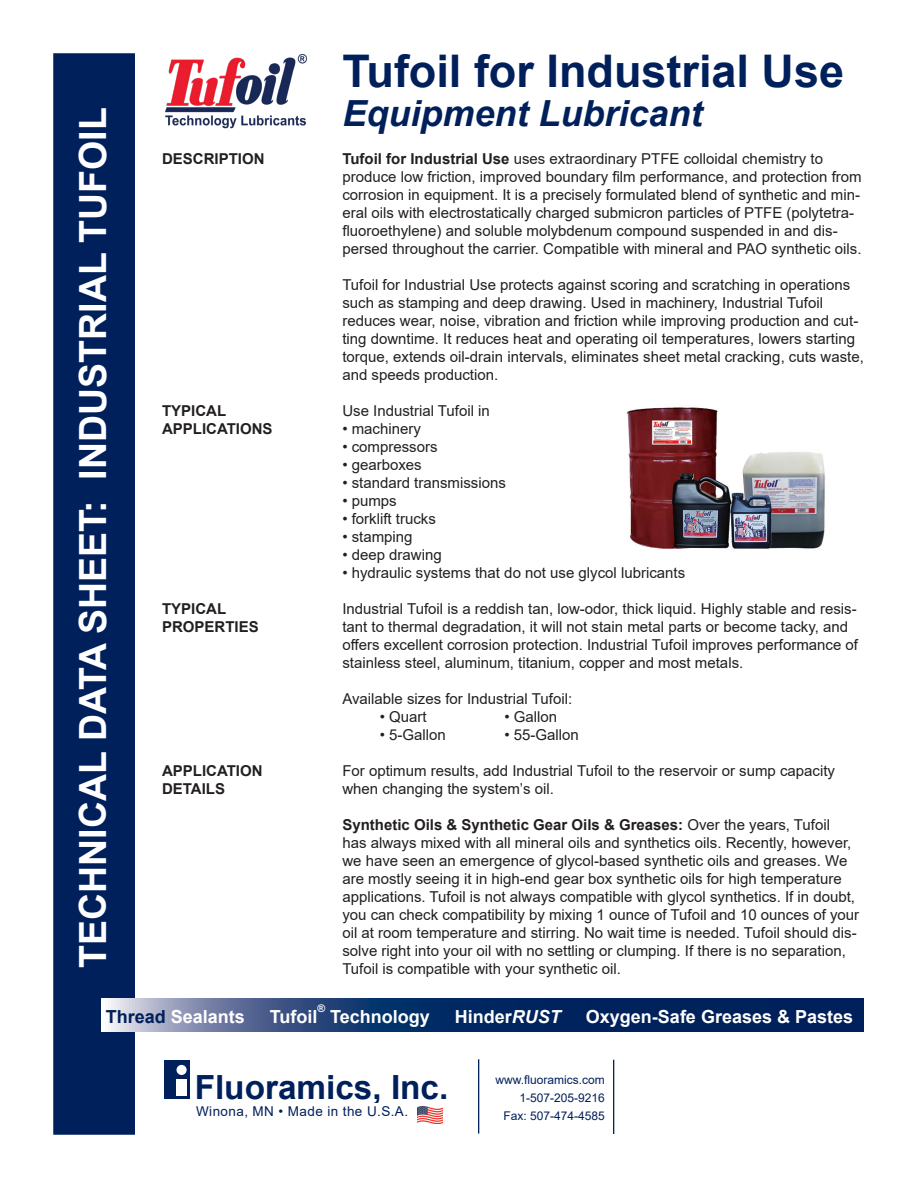
<style>
.page{position:relative;width:918px;height:1188px;background:#fff}
.page>*{position:absolute;margin:0;border:0;box-sizing:border-box;transform-origin:0 0}
.t1{font:700 45px "Arial";color:#00205b}
.t2{font:700 37.5px "Arial";color:#fff}
.t3{font:italic 700 36px "Arial";color:#00205b}
.t4{font:700 33.3px "Arial";color:#00205b}
.t5{font:700 18px "Arial";color:#fff}
.t6{font:15px/18px "Arial";color:#231f20}
.t7{font:700 15px "Arial";color:#231f20}
.t8{font:13.5px "Arial";letter-spacing:.03em;color:#00205b}
.t9{font:12px "Arial";color:#00205b}
.t10{font:700 10.5px "Arial";color:#fff}
.s1{font-weight:700}
.s2{color:#00205b}
.s3{font-style:italic}
</style>
<div class="page">
<div style="left:53px;top:53px;width:82px;height:1082px;background:#00205b;border:2px solid #00205b"></div>
<hr style="left:478px;top:1059px;width:1px;height:75px;background:#00205b">
<hr style="left:613px;top:1060px;width:1px;height:74px;background:#00205b">
<svg style="left:102px;top:999px;width:762px;height:32px;background:#264476"></svg>
<div style="left:164px;top:1060px;width:26px;height:39px;background:#00205b"></div>
<div style="left:177px;top:1080px;width:10px;height:16px;background:#fff"></div>
<div style="left:177px;top:1065px;width:10px;height:10px;background:#fff;border-radius:50%"></div>
<img style="left:165px;top:54px;width:142px;height:74px">
<img style="left:627px;top:406px;width:198px;height:143px">
<img style="left:417px;top:1107px;width:25px;height:16px">
<p class="t2" style="left:67px;top:968px;width:862px;rotate:-90deg">TECHNICAL DATA SHEET: INDUSTRIAL TUFOIL</p>
<p class="t7" style="left:162px;top:148px;width:104px">DESCRIPTION</p>
<p class="t7" style="left:162px;top:400px;width:66px">TYPICAL</p>
<p class="t7" style="left:162px;top:418px;width:112px">APPLICATIONS</p>
<p class="t7" style="left:162px;top:598px;width:66px">TYPICAL</p>
<p class="t7" style="left:162px;top:616px;width:98px">PROPERTIES</p>
<p class="t7" style="left:162px;top:760px;width:102px">APPLICATION</p>
<p class="t7" style="left:162px;top:778px;width:65px">DETAILS</p>
<p class="t1" style="left:342px;top:39px;width:503px">Tufoil for Industrial Use</p>
<p class="t3" style="left:342px;top:89px;width:362px">Equipment Lubricant</p>
<p class="t6" style="left:342px;top:150px;width:521px"><span class="s1">Tufoil for Industrial Use</span> uses extraordinary PTFE colloidal chemistry to produce low friction, improved boundary film performance, and protection from corrosion in equipment. It is a precisely formulated blend of synthetic and min&shy;eral oils with electrostatically charged submicron particles of PTFE (polytetra&shy;fluoroethylene) and soluble molybdenum compound suspended in and dis&shy;persed throughout the carrier. Compatible with mineral and PAO synthetic oils.</p>
<p class="t6" style="left:342px;top:276px;width:523px">Tufoil for Industrial Use protects against scoring and scratching in operations such as stamping and deep drawing. Used in machinery, Industrial Tufoil reduces wear, noise, vibration and friction while improving production and cut&shy;ting downtime. It reduces heat and operating oil temperatures, lowers starting torque, extends oil-drain intervals, eliminates sheet metal cracking, cuts waste, and speeds production.</p>
<p class="t6" style="left:342px;top:402px;width:149px">Use Industrial Tufoil in</p>
<p class="t6" style="left:342px;top:420px;width:80px">• machinery</p>
<p class="t6" style="left:342px;top:438px;width:97px">• compressors</p>
<p class="t6" style="left:342px;top:456px;width:81px">• gearboxes</p>
<p class="t6" style="left:342px;top:474px;width:165px">• standard transmissions</p>
<p class="t6" style="left:342px;top:492px;width:56px">• pumps</p>
<p class="t6" style="left:342px;top:510px;width:95px">• forklift trucks</p>
<p class="t6" style="left:342px;top:528px;width:72px">• stamping</p>
<p class="t6" style="left:342px;top:546px;width:101px">• deep drawing</p>
<p class="t6" style="left:342px;top:564px;width:344px">• hydraulic systems that do not use glycol lubricants</p>
<p class="t6" style="left:342px;top:600px;width:517px">Industrial Tufoil is a reddish tan, low-odor, thick liquid. Highly stable and resis&shy;tant to thermal degradation, it will not stain metal parts or become tacky, and offers excellent corrosion protection. Industrial Tufoil improves performance of stainless steel, aluminum, titanium, copper and most metals.</p>
<p class="t6" style="left:342px;top:690px;width:231px">Available sizes for Industrial Tufoil:</p>
<p class="t6" style="left:380px;top:708px;width:48px">• Quart</p>
<p class="t6" style="left:504px;top:708px;width:54px">• Gallon</p>
<p class="t6" style="left:380px;top:726px;width:68px">• 5-Gallon</p>
<p class="t6" style="left:504px;top:726px;width:76px">• 55-Gallon</p>
<p class="t6" style="left:342px;top:762px;width:494px">For optimum results, add Industrial Tufoil to the reservoir or sump capacity when changing the system’s oil.</p>
<p class="t6" style="left:342px;top:816px;width:518px"><span class="s1">Synthetic Oils &amp; Synthetic Gear Oils &amp; Greases:</span> Over the years, Tufoil<br>has always mixed with all mineral oils and synthetics oils. Recently, however, we have seen an emergence of glycol-based synthetic oils and greases. We are mostly seeing it in high-end gear box synthetic oils for high temperature applications. Tufoil is not always compatible with glycol synthetics. If in doubt, you can check compatibility by mixing 1 ounce of Tufoil and 10 ounces of your oil at room temperature and stirring. No wait time is needed. Tufoil should dis&shy;solve right into your oil with no settling or clumping. If there is no separation, Tufoil is compatible with your synthetic oil.</p>
<p class="t10" style="left:318px;top:1001px;width:9px">®</p>
<p class="t5" style="left:106px;top:1004px;width:141px"><span class="s2">Thread</span> Sealants</p>
<p class="t5" style="left:270px;top:1004px;width:49px">Tufoil</p>
<p class="t5" style="left:330px;top:1004px;width:101px">Technology</p>
<p class="t5" style="left:455px;top:1004px;width:107px">Hinder<span class="s3">RUST</span></p>
<p class="t5" style="left:586px;top:1004px;width:269px">Oxygen-Safe Greases &amp; Pastes</p>
<p class="t4" style="left:195px;top:1065px;width:255px">Fluoramics, Inc.</p>
<p class="t8" style="left:196px;top:1102px;width:213px">Winona, MN • Made in the U.S.A.</p>
<p class="t9" style="left:496px;top:1072px;width:111px">www.fluoramics.com</p>
<p class="t9" style="left:520px;top:1090px;width:87px">1-507-205-9216</p>
<p class="t9" style="left:504px;top:1108px;width:103px">Fax: 507-474-4585</p>
</div>
